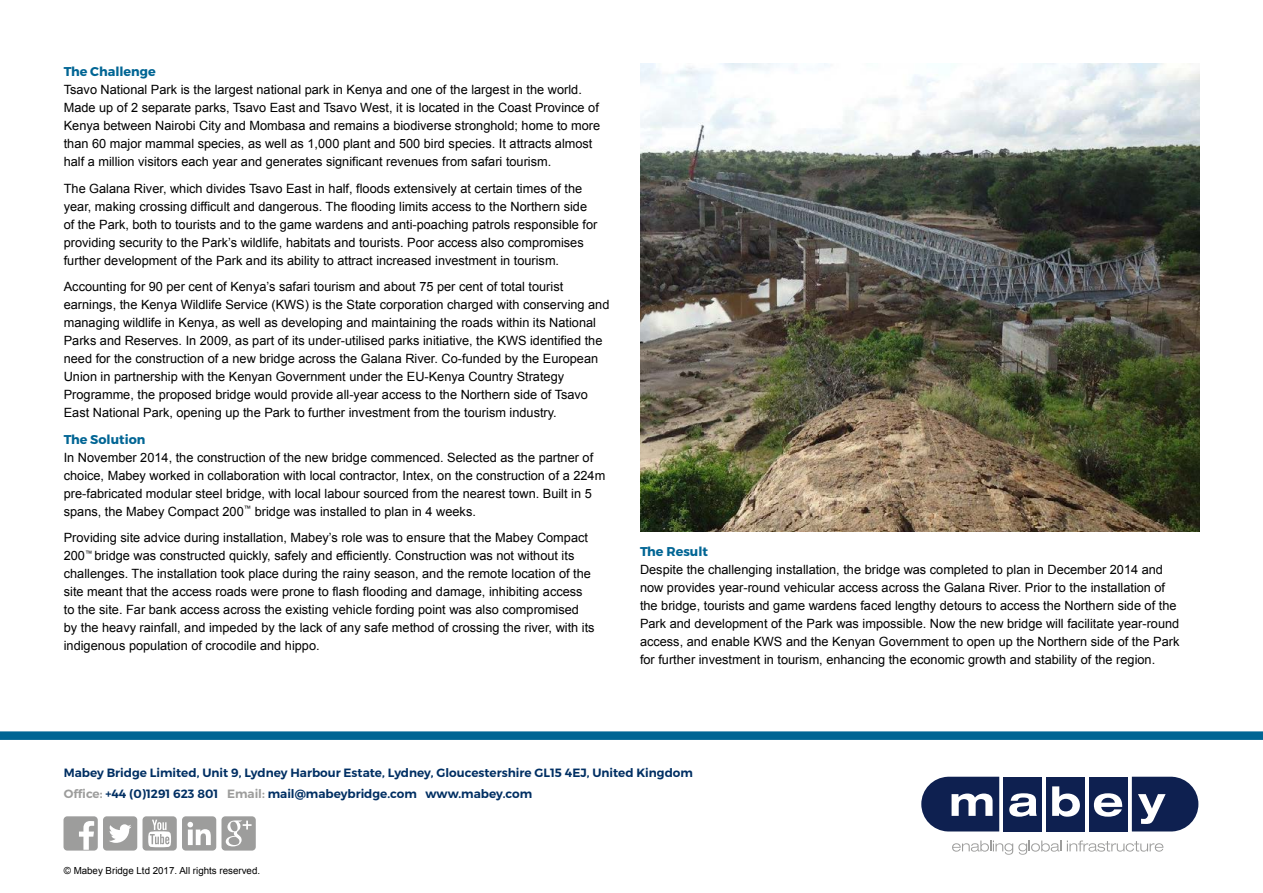
<style>
.page{position:relative;width:1263px;height:893px;background:#fff}
.page>*{position:absolute;margin:0;border:0;box-sizing:border-box;transform-origin:0 0}
.t1{font:12.75px/18px "Arial";color:#000}
.t2{font:700 12.75px "Montserrat";color:#006594}
.t3{font:600 12px/20.7px "Montserrat";color:#002f63}
.t4{font:9.75px "Arial";color:#000}
.s1{color:#9d9d9c}
</style>
<div class="page">
<img style="left:640px;top:64px;width:559px;height:468px">
<div style="left:1089px;top:777px;width:38px;height:54px;background:#0e2050"></div>
<div style="left:1046px;top:777px;width:39px;height:54px;background:#0e2050"></div>
<div style="left:1003px;top:777px;width:39px;height:54px;background:#0e2050"></div>
<svg style="left:921px;top:777px;width:78px;height:54px"></svg>
<svg style="left:1009px;top:793px;width:28px;height:24px"></svg>
<svg style="left:1052px;top:786px;width:28px;height:31px"></svg>
<svg style="left:1094px;top:793px;width:28px;height:24px"></svg>
<svg style="left:1132px;top:777px;width:66px;height:54px"></svg>
<svg style="left:952px;top:840px;width:109px;height:15px"></svg>
<svg style="left:1067px;top:840px;width:96px;height:12px"></svg>
<div style="left:0;top:731px;width:1263px;height:9px;background:#006594"></div>
<div style="left:142px;top:816px;width:35px;height:35px;background:#9d9d9c;border-radius:4px"></div>
<svg style="left:148px;top:820px;width:23px;height:27px"></svg>
<div style="left:64px;top:816px;width:34px;height:35px;background:#9d9d9c;border-radius:4px"></div>
<svg style="left:79px;top:821px;width:15px;height:29px"></svg>
<div style="left:182px;top:816px;width:34px;height:35px;background:#9d9d9c;border-radius:4px"></div>
<svg style="left:187px;top:822px;width:24px;height:23px"></svg>
<div style="left:103px;top:816px;width:34px;height:35px;background:#9d9d9c;border-radius:4px"></div>
<svg style="left:109px;top:824px;width:23px;height:19px"></svg>
<div style="left:221px;top:816px;width:35px;height:35px;background:#9d9d9c;border-radius:4px"></div>
<svg style="left:226px;top:820px;width:26px;height:26px"></svg>
<p class="t2" style="left:64px;top:64px;width:94px">The Challenge</p>
<p class="t1" style="left:64px;top:81px;width:538px">Tsavo National Park is the largest national park in Kenya and one of the largest in the world.<br>Made up of 2 separate parks, Tsavo East and Tsavo West, it is located in the Coast Province of Kenya between Nairobi City and Mombasa and remains a biodiverse stronghold; home to more than 60 major mammal species, as well as 1,000 plant and 500 bird species. It attracts almost half a million visitors each year and generates significant revenues from safari tourism.</p>
<p class="t1" style="left:64px;top:179px;width:535px">The Galana River, which divides Tsavo East in half, floods extensively at certain times of the year, making crossing difficult and dangerous. The flooding limits access to the Northern side of the Park, both to tourists and to the game wardens and anti-poaching patrols responsible for providing security to the Park’s wildlife, habitats and tourists. Poor access also compromises further development of the Park and its ability to attract increased investment in tourism.</p>
<p class="t1" style="left:64px;top:278px;width:547px">Accounting for 90 per cent of Kenya’s safari tourism and about 75 per cent of total tourist earnings, the Kenya Wildlife Service (KWS) is the State corporation charged with conserving and managing wildlife in Kenya, as well as developing and maintaining the roads within its National Parks and Reserves. In 2009, as part of its under-utilised parks initiative, the KWS identified the need for the construction of a new bridge across the Galana River. Co-funded by the European Union in partnership with the Kenyan Government under the EU-Kenya Country Strategy Programme, the proposed bridge would provide all-year access to the Northern side of Tsavo East National Park, opening up the Park to further investment from the tourism industry.</p>
<p class="t2" style="left:64px;top:431px;width:83px">The Solution</p>
<p class="t1" style="left:64px;top:448px;width:543px">In November 2014, the construction of the new bridge commenced. Selected as the partner of choice, Mabey worked in collaboration with local contractor, Intex, on the construction of a 224m pre-fabricated modular steel bridge, with local labour sourced from the nearest town. Built in 5 spans, the Mabey Compact 200<sup>™</sup> bridge was installed to plan in 4 weeks.</p>
<p class="t1" style="left:64px;top:529px;width:532px">Providing site advice during installation, Mabey’s role was to ensure that the Mabey Compact 200<sup>™</sup> bridge was constructed quickly, safely and efficiently. Construction was not without its challenges. The installation took place during the rainy season, and the remote location of the site meant that the access roads were prone to flash flooding and damage, inhibiting access to the site. Far bank access across the existing vehicle fording point was also compromised by the heavy rainfall, and impeded by the lack of any safe method of crossing the river, with its indigenous population of crocodile and hippo.</p>
<p class="t2" style="left:640px;top:544px;width:70px">The Result</p>
<p class="t1" style="left:640px;top:560px;width:541px">Despite the challenging installation, the bridge was completed to plan in December 2014 and now provides year-round vehicular access across the Galana River. Prior to the installation of the bridge, tourists and game wardens faced lengthy detours to access the Northern side of the Park and development of the Park was impossible. Now the new bridge will facilitate year-round access, and enable KWS and the Kenyan Government to open up the Northern side of the Park for further investment in tourism, enhancing the economic growth and stability of the region.</p>
<p class="t3" style="left:64px;top:762px;width:631px">Mabey Bridge Limited, Unit 9, Lydney Harbour Estate, Lydney, Gloucestershire GL15 4EJ, United Kingdom<br><span class="s1">Office:</span> +44 (0)1291 623 801 <span class="s1">Email:</span> mail@mabeybridge.com www.mabey.com</p>
<p class="t4" style="left:64px;top:865px;width:198px">© Mabey Bridge Ltd 2017. All rights reserved.</p>
</div>
